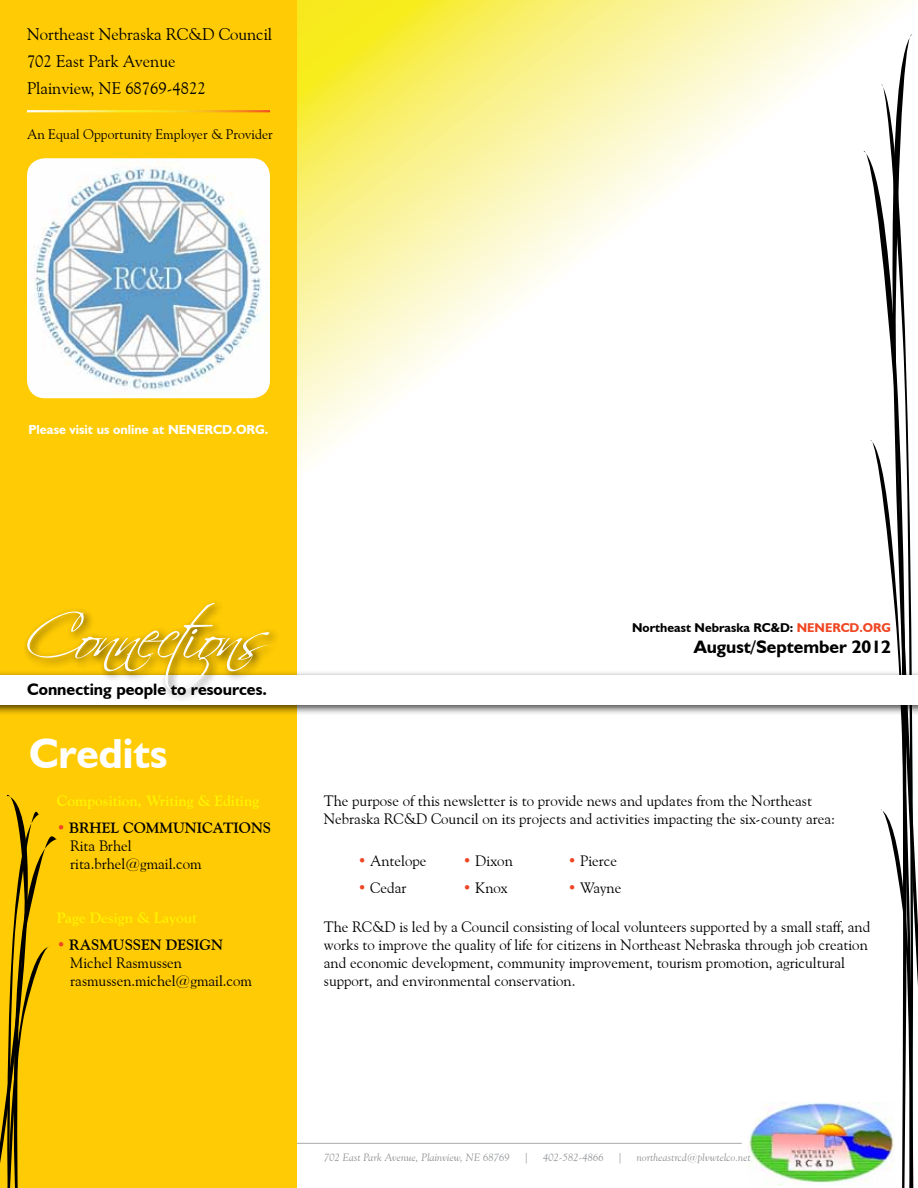
<style>
.page{position:relative;width:918px;height:1188px;background:#fff}
.page>*{position:absolute;margin:0;border:0;box-sizing:border-box;transform-origin:0 0}
.t1{font:700 42px "Humanist 521 BT";color:#fff}
.t2{font:700 18px "Humanist 521 BT";color:#000}
.t3{font:16.8px/27px "Goudy Old Style BT";color:#000}
.t4{font:700 16.5px "Humanist 521 BT";color:#000}
.t5{font:15px/18px "Goudy Old Style BT";color:#000}
.t6{font:700 15px "Goudy Old Style BT";color:#fff200}
.t7{font:13.8px "Goudy Old Style BT";color:#000}
.t8{font:700 13.2px "Humanist 521 BT";color:#fff}
.t9{font:700 12.75px "Humanist 521 BT";color:#000}
.t10{font:italic 10.5px "Goudy Old Style BT";letter-spacing:.015em;color:#8c8e91}
.s1{color:#ef4623}
.s2{font-weight:700}
</style>
<div class="page">
<svg style="left:297px;top:0;width:607px;height:466px"></svg>
<svg style="left:858px;top:21px;width:54px;height:445px"></svg>
<svg style="left:864px;top:138px;width:6px;height:328px"></svg>
<svg style="left:870px;top:70px;width:48px;height:1118px"></svg>
<div style="left:0;top:0;width:297px;height:1188px;background:#ffcb05"></div>
<svg style="left:0;top:795px;width:57px;height:393px"></svg>
<div style="left:0;top:670px;width:918px;height:46px;background:#000;opacity:.75"></div>
<div style="left:0;top:675px;width:918px;height:30px;background:#fff"></div>
<div style="left:22px;top:598px;width:257px;height:104px;background:#000;opacity:.75"></div>
<svg style="left:27px;top:603px;width:243px;height:89px"></svg>
<hr style="left:297px;top:1143px;width:445px;height:1px;background:#a7a9ac">
<img style="left:748px;top:1102px;width:147px;height:83px">
<hr style="left:27px;top:110px;width:243px;height:2px;background:#fff">
<img style="left:27px;top:158px;width:243px;height:240px">
<p class="t3" style="left:27px;top:20px;width:247px">Northeast Nebraska RC&amp;D Council<br>702 East Park Avenue<br>Plainview, NE 68769-4822</p>
<p class="t7" style="left:27px;top:125px;width:247px">An Equal Opportunity Employer &amp; Provider</p>
<p class="t8" style="left:28px;top:421px;width:242px">Please visit us online at NENERCD.ORG.</p>
<p class="t4" style="left:27px;top:679px;width:241px">Connecting people to resources.</p>
<h1 class="t1" style="left:29px;top:727px;width:140px">Credits</h1>
<p class="t6" style="left:57px;top:791px;width:204px">Composition, Writing &amp; Editing</p>
<p class="t5" style="left:70px;top:818px;width:202px;text-indent:-14px"><span class="s1">•</span> <span class="s2">BRHEL COMMUNICATIONS<br></span>Rita Brhel<br>rita.brhel@gmail.com</p>
<p class="t6" style="left:57px;top:908px;width:142px">Page Design &amp; Layout</p>
<p class="t5" style="left:70px;top:935px;width:183px;text-indent:-14px"><span class="s1">•</span> <span class="s2">RASMUSSEN DESIGN<br></span>Michel Rasmussen rasmussen.michel@gmail.com</p>
<p class="t9" style="left:632px;top:620px;width:260px">Northeast Nebraska RC&amp;D: <span class="s1">NENERCD.ORG</span></p>
<p class="t2" style="left:694px;top:635px;width:199px">August/September 2012</p>
<p class="t5" style="left:324px;top:791px;width:513px">The purpose of this newsletter is to provide news and updates from the Northeast<br>Nebraska RC&amp;D Council on its projects and activities impacting the six-county area:</p>
<p class="t5" style="left:358px;top:851px;width:70px"><span class="s1">•</span> Antelope</p>
<p class="t5" style="left:358px;top:878px;width:50px"><span class="s1">•</span> Cedar</p>
<p class="t5" style="left:463px;top:851px;width:52px"><span class="s1">•</span> Dixon</p>
<p class="t5" style="left:463px;top:878px;width:47px"><span class="s1">•</span> Knox</p>
<p class="t5" style="left:568px;top:851px;width:51px"><span class="s1">•</span> Pierce</p>
<p class="t5" style="left:568px;top:878px;width:55px"><span class="s1">•</span> Wayne</p>
<p class="t5" style="left:324px;top:917px;width:548px">The RC&amp;D is led by a Council consisting of local volunteers supported by a small staff, and works to improve the quality of life for citizens in Northeast Nebraska through job creation and economic development, community improvement, tourism promotion, agricultural support, and environmental conservation.</p>
<p class="t10" style="left:324px;top:1151px;width:187px">702 East Park Avenue, Plainview, NE 68769</p>
<p class="t10" style="left:524px;top:1151px;width:7px">|</p>
<p class="t10" style="left:543px;top:1151px;width:62px">402-582-4866</p>
<p class="t10" style="left:618px;top:1151px;width:7px">|</p>
<p class="t10" style="left:637px;top:1151px;width:115px">northeastrcd@plvwtelco.net</p>
</div>
